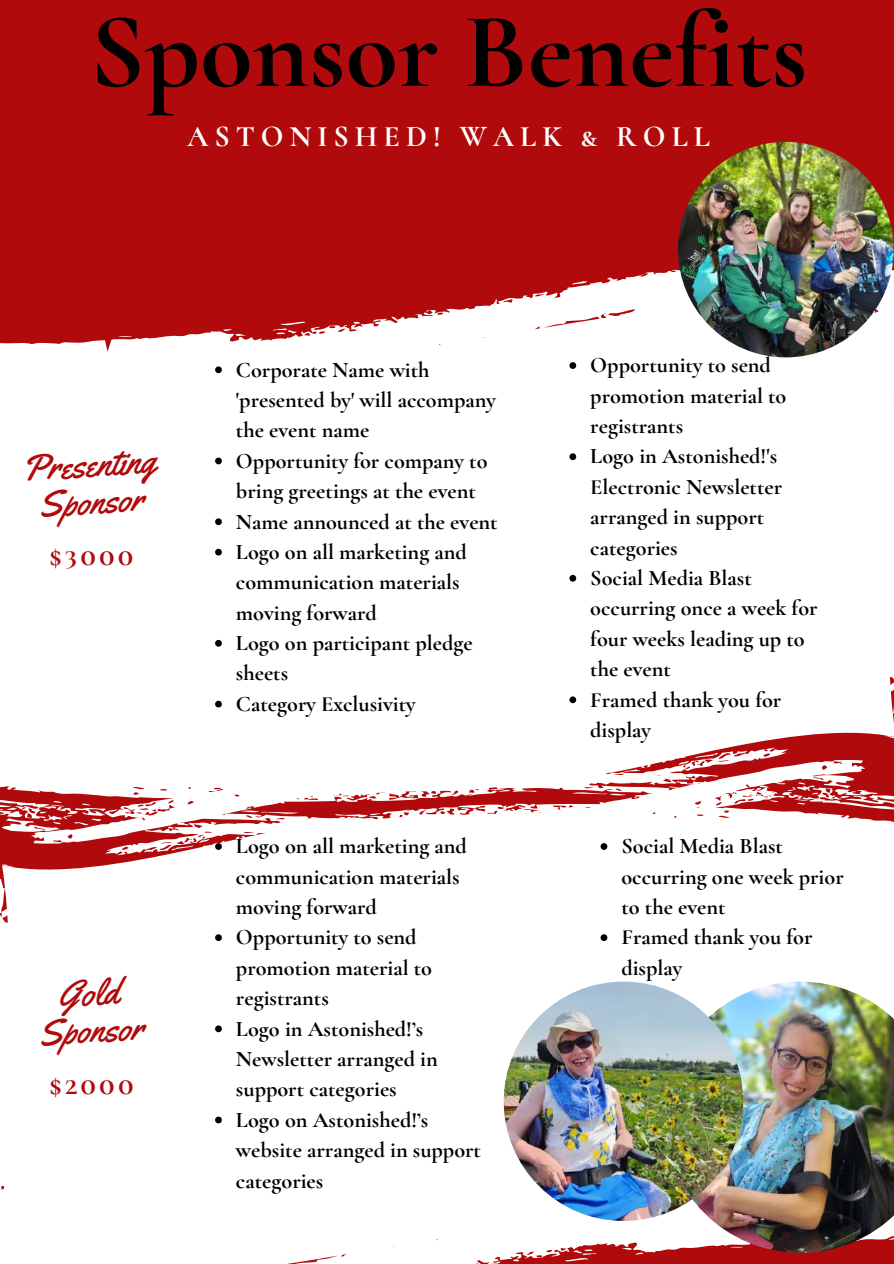
<style>
.page{position:relative;width:894px;height:1264px;background:#fff}
.page>*{position:absolute;margin:0;border:0;box-sizing:border-box;transform-origin:0 0}
.t1{font:700 107.4px "Cormorant Garamond";color:#000}
.t2{font:36.45px/37px "Yellowtail";color:#b00a0c;text-align:center}
.t3{font:700 29.85px "Cormorant SC";letter-spacing:.2em;color:#fff}
.t4{font:700 28.5px "Cormorant SC";letter-spacing:.11em;color:#b00a0c}
.t5{font:700 22.2px/30.3px "Cormorant Garamond";color:#000}
</style>
<div class="page">
<div style="left:0;top:0;width:893px;height:1263px;background:#b00a0c"></div>
<div style="left:0;top:819px;width:893px;height:444px;background:#fff"></div>
<div style="left:298px;top:819px;width:567px;height:15px;background:#fff"></div>
<svg style="left:0;top:262px;width:893px;height:557px;background:#f5e2e2"></svg>
<svg style="left:0;top:799px;width:298px;height:56px"></svg>
<svg style="left:215px;top:934px;width:7px;height:7px"></svg>
<svg style="left:215px;top:1025px;width:7px;height:7px"></svg>
<svg style="left:215px;top:1116px;width:7px;height:7px"></svg>
<img style="left:664px;top:981px;width:229px;height:271px">
<img style="left:503px;top:981px;width:240px;height:239px;border-radius:50%">
<svg style="left:215px;top:366px;width:7px;height:7px"></svg>
<svg style="left:215px;top:457px;width:7px;height:7px"></svg>
<svg style="left:215px;top:518px;width:7px;height:7px"></svg>
<svg style="left:215px;top:549px;width:7px;height:6px"></svg>
<svg style="left:215px;top:640px;width:7px;height:6px"></svg>
<svg style="left:215px;top:700px;width:7px;height:7px"></svg>
<svg style="left:600px;top:843px;width:7px;height:6px"></svg>
<svg style="left:600px;top:934px;width:7px;height:7px"></svg>
<svg style="left:569px;top:362px;width:7px;height:7px"></svg>
<svg style="left:569px;top:453px;width:7px;height:7px"></svg>
<svg style="left:569px;top:575px;width:7px;height:6px"></svg>
<svg style="left:569px;top:696px;width:7px;height:7px"></svg>
<img style="left:677px;top:142px;width:216px;height:215px;border-radius:50%">
<h1 class="t1" style="left:90px;top:-13px;width:719px">Sponsor Benefits</h1>
<h3 class="t3" style="left:187px;top:119px;width:524px">ASTONISHED! WALK &amp; ROLL</h3>
<h2 class="t2" style="left:20px;top:450px;width:136px;rotate:-4deg">Presenting<br>Sponsor</h2>
<p class="t4" style="left:50px;top:539px;width:85px">$3000</p>
<h2 class="t2" style="left:34px;top:978px;width:107px;rotate:-4deg">Gold<br>Sponsor</h2>
<p class="t4" style="left:50px;top:1067px;width:85px">$2000</p>
<p class="t5" style="left:236px;top:354px;width:263px">Corporate Name with 'presented by' will accompany the event name<br>Opportunity for company to bring greetings at the event<br>Name announced at the event<br>Logo on all marketing and communication materials moving forward<br>Logo on participant pledge sheets<br>Category Exclusivity</p>
<p class="t5" style="left:236px;top:831px;width:246px">Logo on all marketing and communication materials moving forward<br>Opportunity to send promotion material to registrants<br>Logo in Astonished!’s<br>Newsletter arranged in support categories<br>Logo on Astonished!’s website arranged in support categories</p>
<p class="t5" style="left:590px;top:350px;width:229px">Opportunity to send promotion material to registrants<br>Logo in Astonished!'s<br>Electronic Newsletter arranged in support categories<br>Social Media Blast occurring once a week for four weeks leading up to the event<br>Framed thank you for display</p>
<p class="t5" style="left:621px;top:831px;width:224px">Social Media Blast occurring one week prior to the event<br>Framed thank you for display</p>
</div>
